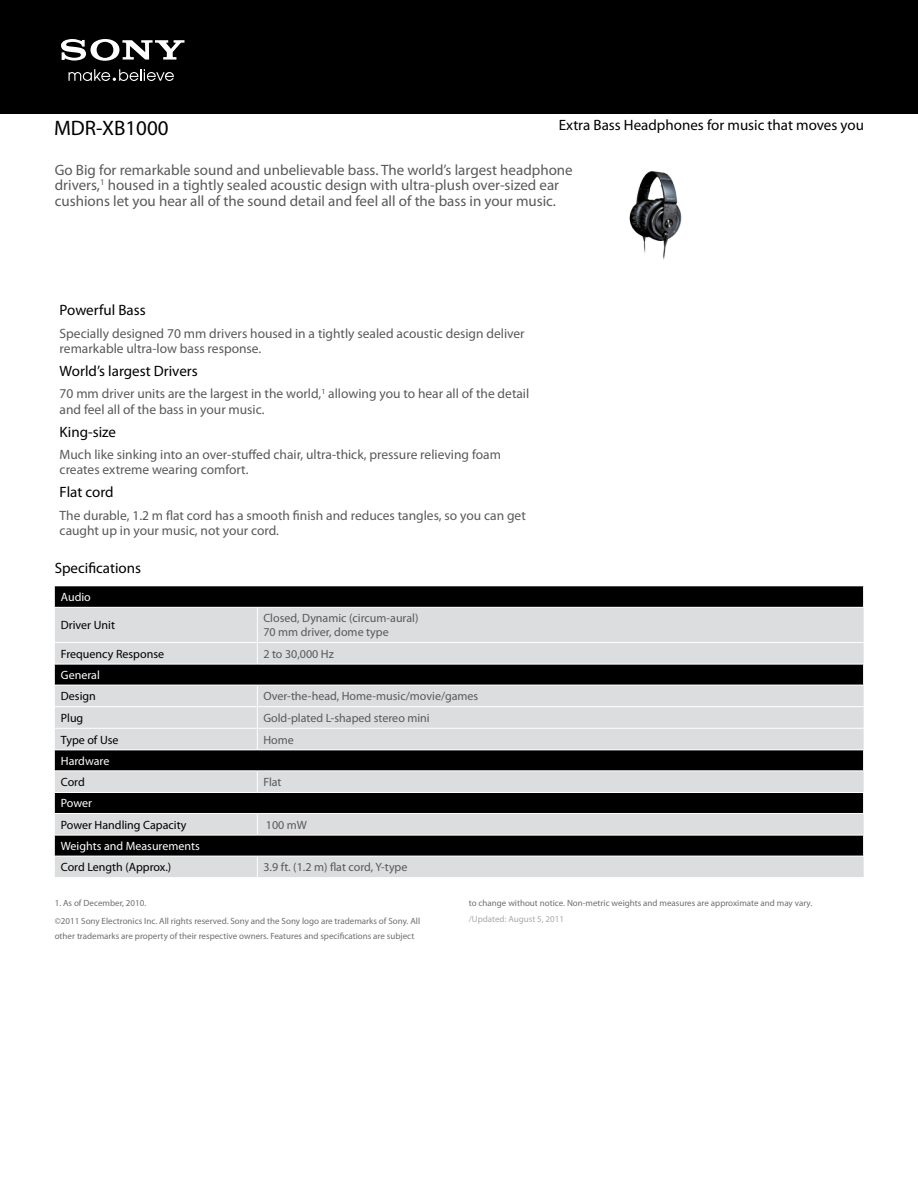
<style>
.page{position:relative;width:918px;height:1188px;background:#fff}
.page>*{position:absolute;margin:0;border:0;box-sizing:border-box;transform-origin:0 0}
.t1{font:21px "Myriad Pro";color:#000}
.t2{font:15px/15.3px "Myriad Pro";color:#58595b}
.t3{font:15px "Myriad Pro";color:#000}
.t4{font:13.5px/15.3px "Myriad Pro";color:#58595b}
.t5{font:12px/14.1px "Myriad Pro";color:#58595b}
.t6{font:12px "Myriad Pro";color:#000}
.t7{font:12px "Myriad Pro";color:#fff}
.t8{font:9px/17.4px "Myriad Pro";color:#6d6e71}
.t9{font:9px "Myriad Pro";color:#a7a9ac}
</style>
<div class="page">
<div style="left:0;top:0;width:918px;height:113px;background:#000"></div>
<svg style="left:69px;top:69px;width:105px;height:12px"></svg>
<svg style="left:61px;top:39px;width:124px;height:22px"></svg>
<img style="left:629px;top:171px;width:53px;height:89px">
<svg style="left:55px;top:586px;width:808px;height:21px;fill:#000"></svg>
<svg style="left:55px;top:608px;width:809px;height:269px;fill:#dcddde"></svg>
<svg style="left:863px;top:586px;width:1px;height:21px"></svg>
<hr style="left:257px;top:608px;width:1px;height:34px;background:#fff">
<hr style="left:55px;top:642px;width:202px;height:1px;background:#fff">
<hr style="left:257px;top:642px;width:607px;height:1px;background:#fff">
<svg style="left:257px;top:643px;width:1px;height:21px"></svg>
<hr style="left:55px;top:664px;width:202px;height:1px;background:#fff">
<hr style="left:257px;top:664px;width:607px;height:1px;background:#fff">
<svg style="left:863px;top:664px;width:1px;height:21px"></svg>
<hr style="left:55px;top:685px;width:202px;height:1px;background:#fff">
<hr style="left:257px;top:685px;width:607px;height:1px;background:#fff">
<hr style="left:55px;top:706px;width:202px;height:1px;background:#fff">
<hr style="left:257px;top:706px;width:607px;height:1px;background:#fff">
<hr style="left:55px;top:728px;width:202px;height:1px;background:#fff">
<hr style="left:257px;top:728px;width:607px;height:1px;background:#fff">
<svg style="left:257px;top:686px;width:1px;height:64px"></svg>
<hr style="left:55px;top:750px;width:202px;height:1px;background:#fff">
<hr style="left:257px;top:750px;width:607px;height:1px;background:#fff">
<svg style="left:863px;top:750px;width:1px;height:21px"></svg>
<hr style="left:55px;top:771px;width:202px;height:1px;background:#fff">
<hr style="left:257px;top:771px;width:607px;height:1px;background:#fff">
<svg style="left:257px;top:772px;width:1px;height:20px"></svg>
<hr style="left:55px;top:792px;width:202px;height:1px;background:#fff">
<hr style="left:257px;top:792px;width:607px;height:1px;background:#fff">
<svg style="left:863px;top:793px;width:1px;height:20px"></svg>
<hr style="left:55px;top:813px;width:202px;height:1px;background:#fff">
<hr style="left:257px;top:813px;width:607px;height:1px;background:#fff">
<svg style="left:257px;top:814px;width:1px;height:21px"></svg>
<hr style="left:55px;top:835px;width:202px;height:1px;background:#fff">
<hr style="left:257px;top:835px;width:607px;height:1px;background:#fff">
<svg style="left:863px;top:835px;width:1px;height:21px"></svg>
<hr style="left:55px;top:856px;width:202px;height:1px;background:#fff">
<hr style="left:257px;top:856px;width:607px;height:1px;background:#fff">
<svg style="left:257px;top:857px;width:1px;height:20px"></svg>
<h1 class="t1" style="left:54px;top:115px;width:116px">MDR-XB1000</h1>
<p class="t3" style="left:559px;top:116px;width:307px">Extra Bass Headphones for music that moves you</p>
<p class="t2" style="left:55px;top:162px;width:519px">Go Big for remarkable sound and unbelievable bass. The world’s largest headphone drivers,<sup>1</sup> housed in a tightly sealed acoustic design with ultra-plush over-sized ear cushions let you hear all of the sound detail and feel all of the bass in your music.</p>
<p class="t3" style="left:60px;top:301px;width:88px">Powerful Bass</p>
<p class="t4" style="left:60px;top:325px;width:467px">Specially designed 70 mm drivers housed in a tightly sealed acoustic design deliver remarkable ultra-low bass response.</p>
<p class="t3" style="left:60px;top:362px;width:140px">World’s largest Drivers</p>
<p class="t4" style="left:60px;top:386px;width:471px">70 mm driver units are the largest in the world,<sup>1</sup> allowing you to hear all of the detail and feel all of the bass in your music.</p>
<p class="t3" style="left:60px;top:422px;width:58px">King-size</p>
<p class="t4" style="left:60px;top:446px;width:443px">Much like sinking into an over-stuffed chair, ultra-thick, pressure relieving foam creates extreme wearing comfort.</p>
<p class="t3" style="left:60px;top:483px;width:55px">Flat cord</p>
<p class="t4" style="left:60px;top:507px;width:468px">The durable, 1.2 m flat cord has a smooth finish and reduces tangles, so you can get caught up in your music, not your cord.</p>
<p class="t3" style="left:55px;top:558px;width:88px">Specifications</p>
<p class="t7" style="left:61px;top:590px;width:31px">Audio</p>
<p class="t6" style="left:61px;top:618px;width:56px">Driver Unit</p>
<p class="t5" style="left:263px;top:611px;width:157px">Closed, Dynamic (circum-aural)<br>70 mm driver, dome type</p>
<p class="t6" style="left:61px;top:646px;width:105px">Frequency Response</p>
<p class="t5" style="left:263px;top:647px;width:72px">2 to 30,000 Hz</p>
<p class="t7" style="left:61px;top:668px;width:40px">General</p>
<p class="t6" style="left:61px;top:689px;width:36px">Design</p>
<p class="t5" style="left:263px;top:689px;width:217px">Over-the-head, Home-music/movie/games</p>
<p class="t6" style="left:61px;top:711px;width:24px">Plug</p>
<p class="t5" style="left:263px;top:711px;width:168px">Gold-plated L-shaped stereo mini</p>
<p class="t6" style="left:61px;top:732px;width:59px">Type of Use</p>
<p class="t5" style="left:263px;top:732px;width:32px">Home</p>
<p class="t7" style="left:61px;top:753px;width:50px">Hardware</p>
<p class="t6" style="left:61px;top:775px;width:25px">Cord</p>
<p class="t5" style="left:263px;top:775px;width:20px">Flat</p>
<p class="t7" style="left:61px;top:796px;width:33px">Power</p>
<p class="t6" style="left:61px;top:817px;width:127px">Power Handling Capacity</p>
<p class="t5" style="left:266px;top:818px;width:43px">100 mW</p>
<p class="t7" style="left:61px;top:839px;width:140px">Weights and Measurements</p>
<p class="t6" style="left:61px;top:860px;width:112px">Cord Length (Approx.)</p>
<p class="t5" style="left:263px;top:860px;width:146px">3.9 ft. (1.2 m) flat cord, Y-type</p>
<p class="t8" style="left:55px;top:895px;width:367px">1. As of December, 2010.<br>©2011 Sony Electronics Inc. All rights reserved. Sony and the Sony logo are trademarks of Sony. All</p>
<p class="t8" style="left:55px;top:927px;width:361px">other trademarks are property of their respective owners. Features and specifications are subject</p>
<p class="t8" style="left:469px;top:895px;width:345px">to change without notice. Non-metric weights and measures are approximate and may vary.</p>
<p class="t9" style="left:469px;top:913px;width:97px">/Updated: August 5, 2011</p>
</div>
